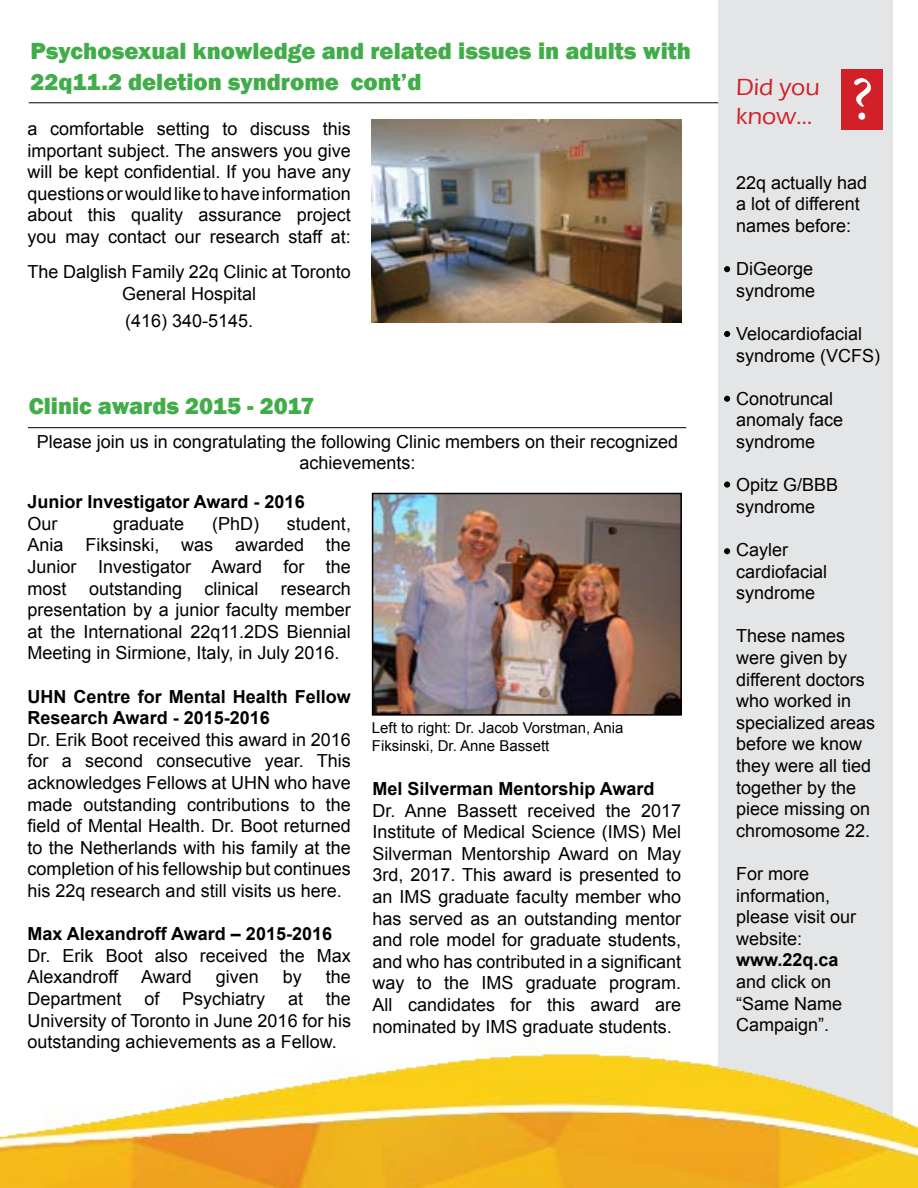
<style>
.page{position:relative;width:918px;height:1188px;background:#fff}
.page>*{position:absolute;margin:0;border:0;box-sizing:border-box;transform-origin:0 0}
.t1{font:61.5px "Minion Pro";color:#fff}
.t2{font:800 24px/30.6px "Franklin Gothic";color:#41ad49}
.t3{font:500 24px/28.8px "Eras ITC";color:#d12027}
.t4{font:18px/21.6px "Arial";color:#000}
.t5{font:700 18px/21.6px "Arial";color:#000}
.t6{font:15px/18px "Arial";color:#000}
</style>
<div class="page">
<div style="left:719px;top:0;width:174px;height:1126px;background:#e4e5e6"></div>
<hr style="left:28px;top:427px;width:658px;height:1px;background:#000">
<hr style="left:29px;top:103px;width:689px;height:1px;background:#000">
<div style="left:842px;top:70px;width:41px;height:60px;background:#d12027"></div>
<img style="left:375px;top:496px;width:304px;height:217px">
<div style="left:372px;top:493px;width:310px;height:223px;border:2px solid #000"></div>
<svg style="left:724px;top:266px;width:6px;height:6px"></svg>
<svg style="left:724px;top:331px;width:6px;height:6px"></svg>
<svg style="left:724px;top:396px;width:6px;height:6px"></svg>
<div style="left:724px;top:481px;width:6px;height:7px;background:#000101;border-radius:50%"></div>
<svg style="left:724px;top:548px;width:6px;height:6px"></svg>
<img style="left:372px;top:120px;width:310px;height:202px">
<img style="left:0;top:939px;width:918px;height:249px">
<h2 class="t2" style="left:30px;top:36px;width:662px">Psychosexual knowledge and related issues in adults with<br>22q11.2 deletion syndrome cont’d</h2>
<p class="t4" style="left:28px;top:118px;width:325px;text-align:justify">a comfortable setting to discuss this important subject. The answers you give will be kept confidential. If you have any questions or would like to have information about this quality assurance project you may contact our research staff at:</p>
<p class="t4" style="left:28px;top:261px;width:325px;text-align:center">The Dalglish Family 22q Clinic at Toronto<br>General Hospital</p>
<p class="t4" style="left:125px;top:310px;width:130px">(416) 340-5145.</p>
<h2 class="t2" style="left:29px;top:391px;width:287px">Clinic awards 2015 - 2017</h2>
<p class="t4" style="left:37px;top:431px;width:643px;text-align:center">Please join us in congratulating the following Clinic members on their recognized achievements:</p>
<p class="t5" style="left:28px;top:492px;width:279px">Junior Investigator Award - 2016</p>
<p class="t4" style="left:28px;top:513px;width:32px">Our</p>
<p class="t4" style="left:113px;top:513px;width:73px">graduate</p>
<p class="t4" style="left:212px;top:513px;width:48px">(PhD)</p>
<p class="t4" style="left:28px;top:513px;width:325px;text-align:justify;text-indent:259px">student, Ania Fiksinski, was awarded the Junior Investigator Award for the most outstanding clinical research presentation by a junior faculty member at the International 22q11.2DS Biennial Meeting in Sirmione, Italy, in July 2016.</p>
<p class="t5" style="left:28px;top:686px;width:325px">UHN Centre for Mental Health Fellow<br>Research Award - 2015-2016</p>
<p class="t4" style="left:28px;top:729px;width:325px;text-align:justify">Dr. Erik Boot received this award in 2016 for a second consecutive year. This acknowledges Fellows at UHN who have made outstanding contributions to the field of Mental Health. Dr. Boot returned to the Netherlands with his family at the completion of his fellowship but continues his 22q research and still visits us here.</p>
<p class="t5" style="left:28px;top:924px;width:306px">Max Alexandroff Award – 2015-2016</p>
<p class="t4" style="left:28px;top:945px;width:325px">Dr. Erik Boot also received the Max<br>Alexandroff</p>
<p class="t4" style="left:141px;top:966px;width:52px">Award</p>
<p class="t4" style="left:216px;top:966px;width:45px">given</p>
<p class="t4" style="left:283px;top:966px;width:21px">by</p>
<p class="t4" style="left:326px;top:966px;width:27px">the</p>
<p class="t4" style="left:28px;top:988px;width:96px">Department</p>
<p class="t4" style="left:144px;top:988px;width:17px">of</p>
<p class="t4" style="left:182px;top:988px;width:85px">Psychiatry</p>
<p class="t4" style="left:288px;top:988px;width:17px">at</p>
<p class="t4" style="left:28px;top:988px;width:325px;text-align:justify;text-indent:298px">the University of Toronto in June 2016 for his outstanding achievements as a Fellow.</p>
<p class="t6" style="left:372px;top:719px;width:253px">Left to right: Dr. Jacob Vorstman, Ania<br>Fiksinski, Dr. Anne Bassett</p>
<p class="t5" style="left:373px;top:778px;width:284px">Mel Silverman Mentorship Award</p>
<p class="t4" style="left:373px;top:800px;width:310px;text-align:justify">Dr. Anne Bassett received the 2017<br>Institute of Medical Science (IMS) Mel Silverman Mentorship Award on May 3rd, 2017. This award is presented to an IMS graduate faculty member who has served as an outstanding mentor and role model for graduate students, and who has contributed in a significant way to the IMS graduate program.<br>All candidates for this award are nominated by IMS graduate students.</p>
<h2 class="t3" style="left:736px;top:73px;width:85px">Did you know...</h2>
<h1 class="t1" style="left:851px;top:58px;width:25px">?</h1>
<p class="t4" style="left:736px;top:172px;width:133px">22q actually had a lot of different names before:</p>
<p class="t4" style="left:736px;top:258px;width:81px">DiGeorge syndrome</p>
<p class="t4" style="left:736px;top:323px;width:146px">Velocardiofacial syndrome (VCFS)</p>
<p class="t4" style="left:736px;top:388px;width:109px">Conotruncal anomaly face syndrome</p>
<p class="t4" style="left:736px;top:474px;width:104px">Opitz G/BBB syndrome</p>
<p class="t4" style="left:736px;top:539px;width:93px">Cayler cardiofacial syndrome</p>
<p class="t4" style="left:736px;top:625px;width:141px">These names were given by different doctors who worked in specialized areas before we know they were all tied together by the piece missing on chromosome 22.</p>
<p class="t4" style="left:736px;top:863px;width:122px">For more information, please visit our website:</p>
<p class="t5" style="left:736px;top:950px;width:104px">www.22q.ca</p>
<p class="t4" style="left:736px;top:971px;width:108px">and click on “Same Name<br>Campaign”.</p>
</div>
